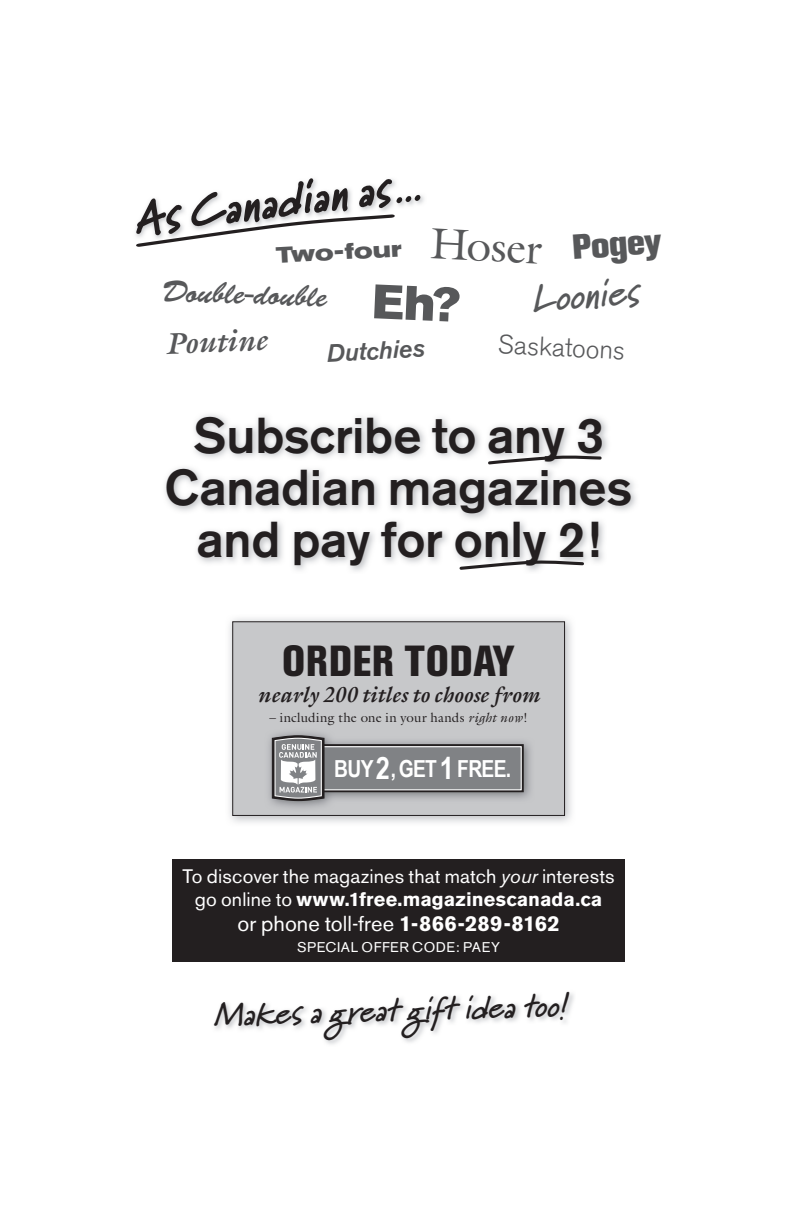
<style>
.page{position:relative;width:792px;height:1224px;background:#fff}
.page>*{position:absolute;margin:0;border:0;box-sizing:border-box;transform-origin:0 0}
.t1{font:500 50px/52.2px "Akzidenz Grotesk BE";letter-spacing:-.005em;color:#231f20;text-align:center}
.t2{font:italic 900 46.8px "Marydale";color:#231f20}
.t3{font:43.8px "Galliard";color:#57585a}
.t4{font:800 condensed 43px "Akzidenz Grotesk BE";letter-spacing:.01em;color:#231f20}
.t5{font:italic 700 38.4px "Marydale";color:#57585a}
.t6{font:800 34.4px "Akzidenz Grotesk BE";color:#57585a}
.t7{font:italic 700 32.6px "Marydale";color:#231f20}
.t8{font:30.2px "Brush Script Std";color:#57585a}
.t9{font:italic 700 30px "Galliard";color:#57585a}
.t10{font:300 26.2px "Akzidenz Grotesk BE";color:#57585a}
.t11{font:italic 500 24.8px "Akzidenz Grotesk BE";color:#57585a}
.t12{font:700 23.6px "Arial Narrow";letter-spacing:-.03em;color:#fff}
.t13{font:700 expanded 22.2px "Akzidenz Grotesk BE";color:#57585a}
.t14{font:italic 700 22px "Galliard";letter-spacing:.005em;color:#231f20}
.t15{font:21.6px "Akzidenz Grotesk BE";letter-spacing:.005em;color:#fff}
.t16{font:19.4px/22.4px "Akzidenz Grotesk BE";letter-spacing:.01em;color:#fff;text-align:center}
.t17{font:14px "Akzidenz Grotesk BE";letter-spacing:.04em;color:#fff}
.t18{font:13.2px "Galliard";letter-spacing:.01em;color:#231f20}
.s1{font-style:italic}
.s2{font-size:31px}
.s3{font-weight:700}
</style>
<div class="page">
<img style="left:229px;top:618px;width:343px;height:205px">
<div style="left:233px;top:622px;width:332px;height:193px;background:#c7c8ca"></div>
<div style="left:309px;top:744px;width:215px;height:48px;border:2px solid #231f20"></div>
<div style="left:323px;top:747px;width:198px;height:43px;background:#808285"></div>
<div style="left:323px;top:746px;width:199px;height:44px;border:1px solid #fff"></div>
<svg style="left:271px;top:735px;width:54px;height:67px;background:#9a9b9d"></svg>
<div style="left:232px;top:621px;width:333px;height:195px;border:1px solid #231f20"></div>
<div style="left:172px;top:859px;width:453px;height:103px;background:#231f20"></div>
<img style="left:215px;top:993px;width:359px;height:52px">
<img style="left:146px;top:179px;width:278px;height:31px">
<svg style="left:135px;top:210px;width:260px;height:37px"></svg>
<svg style="left:458px;top:558px;width:128px;height:14px"></svg>
<svg style="left:487px;top:453px;width:116px;height:13px"></svg>
<p class="t2" style="left:130px;top:191px;width:292px;rotate:-7deg">As Canadian as...</p>
<p class="t13" style="left:276px;top:242px;width:127px;rotate:-3deg">Two-four</p>
<p class="t6" style="left:571px;top:227px;width:91px;rotate:-4deg">Pogey</p>
<p class="t5" style="left:530px;top:276px;width:109px;rotate:-4deg">Loonies</p>
<p class="t11" style="left:326px;top:339px;width:100px;rotate:-3deg">Dutchies</p>
<p class="t3" style="left:432px;top:216px;width:113px;rotate:3deg">Hoser</p>
<p class="t8" style="left:163px;top:274px;width:167px;rotate:2deg">Double-double</p>
<p class="t9" style="left:165px;top:325px;width:104px;rotate:-2deg">Poutine</p>
<p class="t10" style="left:499px;top:329px;width:129px;rotate:3deg">Saskatoons</p>
<p class="t1" style="left:165px;top:409px;width:469px">Subscribe to any 3<br>Canadian magazines and pay for only 2!</p>
<p class="t4" style="left:282px;top:636px;width:234px">ORDER TODAY</p>
<p class="t14" style="left:257px;top:681px;width:284px">nearly 200 titles to choose from</p>
<p class="t18" style="left:270px;top:709px;width:260px">– including the one in your hands <span class="s1">right now</span>!</p>
<p class="t12" style="left:334px;top:755px;width:178px">BUY<span class="s2">2</span>, GET <span class="s2">1</span> FREE.</p>
<p class="t16" style="left:183px;top:865px;width:434px">To discover the magazines that match <span class="s1">your</span> interests go online to <span class="s3">www.1free.magazinescanada.ca</span></p>
<p class="t15" style="left:237px;top:910px;width:324px">or phone toll-free <span class="s3">1-866-289-8162</span></p>
<p class="t17" style="left:297px;top:938px;width:204px">SPECIAL OFFER CODE: PAEY</p>
<p class="t7" style="left:214px;top:993px;width:355px;rotate:-1deg">Makes a great gift idea too!</p>
</div>
